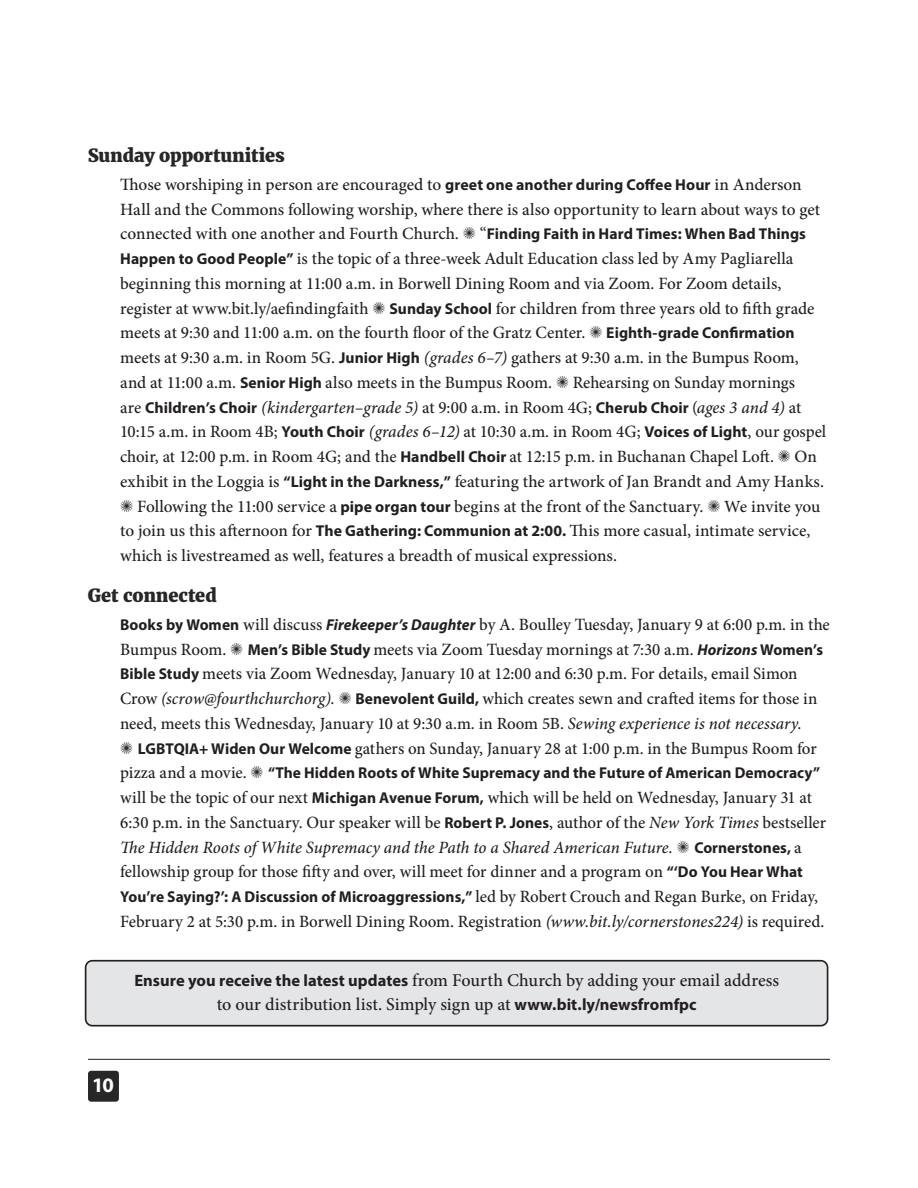
<style>
.page{position:relative;width:918px;height:1188px;background:#fff}
.page>*{position:absolute;margin:0;border:0;box-sizing:border-box;transform-origin:0 0}
.t1{font:700 20.7px "Myriad Pro";color:#fff}
.t2{font:500 18px "Minion Pro";letter-spacing:-.015em;color:#231f20}
.t3{font:800 18px "Merriweather";letter-spacing:-.005em;color:#272728}
.t4{font:500 17.25px/24.8px "Minion Pro";letter-spacing:-.005em;color:#231f20}
.t5{font:500 17.1px/24.8px "Minion Pro";letter-spacing:-.01em;color:#231f20}
.t6{font:700 15.75px "Myriad Pro";letter-spacing:.005em;color:#231f20}
.s1{font-family:"Myriad Pro";font-weight:700;font-size:15.75px}
.s2{color:#272728}
.s3{font-style:italic}
.s4{font-size:17.1px}
.s5{font-family:"Myriad Pro";font-weight:700;font-style:italic;font-size:15.75px}
.s6{font-size:17.25px}
.s7{font-style:italic;font-size:17.25px}
.s8{font-family:"Minion Pro";font-weight:500;font-size:17.25px}
.s9{font-family:"Myriad Pro";font-weight:700;font-size:16.5px}
</style>
<div class="page">
<div style="left:86px;top:961px;width:742px;height:65px;background:#e4e5e7;border-radius:7px"></div>
<div style="left:85px;top:960px;width:743px;height:67px;border:2px solid #231f20;border-radius:7px"></div>
<div style="left:88px;top:1071px;width:31px;height:31px;background:#272728;border-radius:3px"></div>
<hr style="left:88px;top:1059px;width:742px;height:1px;background:#231f20">
<p class="t3" style="left:88px;top:144px;width:199px">Sunday opportunities</p>
<p class="t4" style="left:120px;top:172px;width:708px">Those worshiping in person are encouraged to <span class="s1">greet one another during Coffee Hour</span> in Anderson Hall and the Commons following worship, where there is also opportunity to learn about ways to get connected with one another and Fourth Church. <span class="s2">✺</span> “<span class="s1">Finding Faith in Hard Times: When Bad Things Happen to Good People”</span> is the topic of a three-week Adult Education class led by Amy Pagliarella beginning this morning at 11:00 a.m. in Borwell Dining Room and via Zoom. For Zoom details, register at www.bit.ly/aefindingfaith <span class="s2">✺</span> <span class="s1">Sunday School</span> for children from three years old to fifth grade meets at 9:30 and 11:00 a.m. on the fourth floor of the Gratz Center. <span class="s2">✺</span> <span class="s1">Eighth-grade Confirmation </span>meets at 9:30 a.m. in Room 5G. <span class="s1">Junior High</span> <span class="s3">(grades 6–7)</span> gathers at 9:30 a.m. in the Bumpus Room, and at 11:00 a.m. <span class="s1">Senior High</span> also meets in the Bumpus Room. <span class="s2">✺</span> Rehearsing on Sunday mornings<br>are <span class="s1">Children’s Choir</span> <span class="s3">(kindergarten–grade 5)</span> at 9:00 a.m. in Room 4G; <span class="s1">Cherub Choir</span> (<span class="s3">ages 3 and 4)</span> at 10:15 a.m. in Room 4B; <span class="s1">Youth Choir</span> <span class="s3">(grades 6–12)</span> at 10:30 a.m. in Room 4G; <span class="s1">Voices of Light</span>, our gospel choir, at 12:00 p.m. in Room 4G; and the <span class="s1">Handbell Choir</span> at 12:15 p.m. in Buchanan Chapel Loft. <span class="s2">✺</span> On exhibit in the Loggia is <span class="s1">“Light in the Darkness,”</span> featuring the artwork of Jan Brandt and Amy Hanks. <span class="s2">✺</span> Following the 11:00 service a <span class="s1">pipe organ tour</span> begins at the front of the Sanctuary. <span class="s2">✺</span> <span class="s4">We invite you</span></p>
<p class="t5" style="left:120px;top:519px;width:692px">to join us this afternoon for <span class="s1">The Gathering: Communion at 2:00.</span> This more casual, intimate service, which is livestreamed as well, features a breadth of musical expressions.</p>
<p class="t3" style="left:88px;top:584px;width:131px">Get connected</p>
<p class="t4" style="left:120px;top:612px;width:711px"><span class="s1">Books by Women</span> will discuss <span class="s5">Firekeeper’s Daughter</span> by A. Boulley Tuesday, January 9 at 6:00 p.m. in the<br>Bumpus Room. <span class="s2">✺</span> <span class="s1">Men’s Bible Study</span> meets via Zoom Tuesday mornings at 7:30 a.m. <span class="s5">Horizons</span> <span class="s1">Women’s<br>Bible Study</span> meets via Zoom Wednesday, January 10 at 12:00 and 6:30 p.m. For details, email Simon</p>
<p class="t5" style="left:120px;top:686px;width:699px"><span class="s6">Crow</span> <span class="s7">(scrow@fourthchurchorg).</span> <span class="s2">✺</span> <span class="s1">Benevolent Guild,</span> which creates sewn and crafted items for those in need, meets this Wednesday, January 10 at 9:30 a.m. in Room 5B. <span class="s7">Sewing experience is not necessary.</span></p>
<p class="t4" style="left:120px;top:736px;width:698px"><span class="s2">✺</span> <span class="s1">LGBTQIA+ Widen Our Welcome</span> gathers on Sunday, January 28 at 1:00 p.m. in the Bumpus Room for</p>
<p class="t6" style="left:120px;top:763px;width:701px"><span class="s8">pizza and a movie.</span> <span class="s2">✺</span> “The Hidden Roots of White Supremacy and the Future of American Democracy”</p>
<p class="t4" style="left:120px;top:785px;width:707px">will be the topic of our next <span class="s1">Michigan Avenue Forum,</span> which will be held on Wednesday, January 31 at 6:30 p.m. in the Sanctuary. Our speaker will be <span class="s1">Robert P. Jones</span>, author of the <span class="s3">New York Times</span> bestseller <span class="s3">The Hidden Roots of White Supremacy and the Path to a Shared American Future.</span> <span class="s2">✺</span> <span class="s1">Cornerstones,</span> a fellowship group for those fifty and over, will meet for dinner and a program on <span class="s1">“‘Do You Hear What</span></p>
<p class="t6" style="left:120px;top:887px;width:699px">You’re Saying?’: A Discussion of Microaggressions,” <span class="s8">led by Robert Crouch and Regan Burke, on Friday,</span></p>
<p class="t4" style="left:120px;top:909px;width:704px">February 2 at 5:30 p.m. in Borwell Dining Room. Registration <span class="s3">(www.bit.ly/cornerstones224)</span> is required.</p>
<p class="t2" style="left:134px;top:968px;width:646px"><span class="s9">Ensure you receive the latest updates</span> from Fourth Church by adding your email address</p>
<p class="t2" style="left:217px;top:992px;width:481px">to our distribution list. Simply sign up at <span class="s9">www.bit.ly/newsfromfpc</span></p>
<p class="t1" style="left:92px;top:1072px;width:23px">10</p>
</div>
